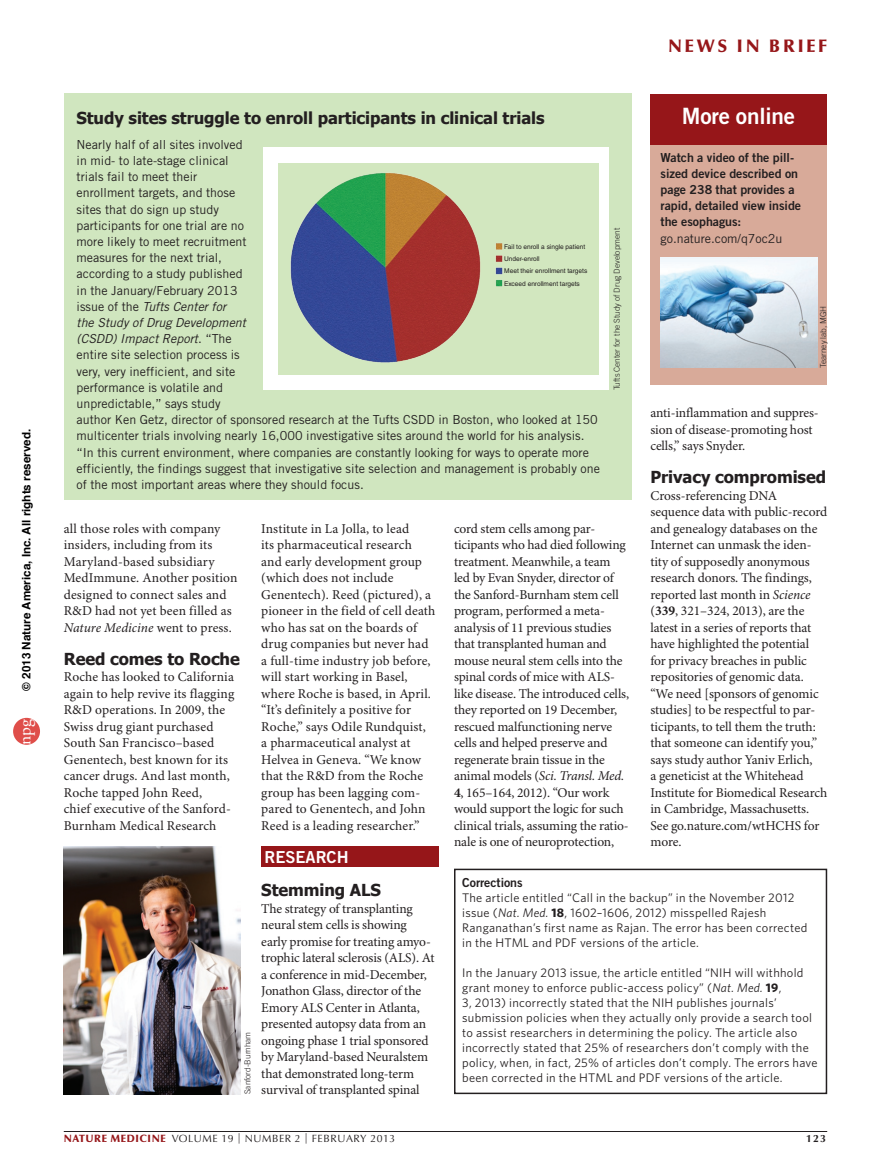
<style>
.page{position:relative;width:891px;height:1175px;background:#fff}
.page>*{position:absolute;margin:0;border:0;box-sizing:border-box;transform-origin:0 0}
.t1{font:22.5px "Trade Gothic LT Std Bd 2";letter-spacing:-.01em;color:#fff}
.t2{font:900 18px "Optima LT Std";letter-spacing:.15em;color:#961619}
.t3{font:17.4px "Adobe Garamond Pro";color:#fff}
.t4{font:700 16.5px "Tahoma";letter-spacing:-.005em;color:#231f20}
.t5{font:16.5px "Trade Gothic LT Std Bd 2";color:#fff}
.t6{font:13.5px/16.5px "Minion Pro";letter-spacing:-.005em;color:#231f20}
.t7{font:12.45px/16.2px "Trade Gothic LT Std";color:#231f20}
.t8{font:12.45px/15px "Whitney";letter-spacing:.02em;color:#231f20}
.t9{font:12.45px/16.2px "Trade Gothic LT Std Bd 2";letter-spacing:-.005em;color:#231f20}
.t10{font:700 11.7px "Helvetica";color:#000}
.t11{font:10.5px "Optima LT Std";letter-spacing:.05em;color:#231f20}
.t12{font:700 10.5px "Optima LT Std";color:#231f20}
.t13{font:300 8.25px "Trade Gothic LT Std";letter-spacing:-.005em;color:#231f20}
.t14{font:6.6px/12.3px "Helvetica LT Std";color:#231f20}
.s1{font-style:italic}
.s2{font-weight:700}
.s3{color:#1f2020}
.s4{font-weight:900;color:#961619}
</style>
<div class="page">
<hr style="left:64px;top:1131px;width:763px;height:1px;background:#231f20">
<div style="left:65px;top:94px;width:567px;height:406px;background:#d0e6bf"></div>
<div style="left:263px;top:147px;width:346px;height:243px;background:#fff"></div>
<div style="left:278px;top:163px;width:320px;height:211px;background:#d2e7bf"></div>
<img style="left:278px;top:172px;width:253px;height:203px">
<div style="left:650px;top:94px;width:177px;height:290px;background:#d8aa99"></div>
<div style="left:650px;top:94px;width:177px;height:50px;background:#961619"></div>
<div style="left:261px;top:846px;width:178px;height:20px;background:#961619"></div>
<img style="left:661px;top:257px;width:157px;height:111px">
<img style="left:64px;top:846px;width:177px;height:248px">
<div style="left:454px;top:868px;width:373px;height:226px;border:2px solid #231f20"></div>
<div style="left:13px;top:718px;width:27px;height:26px;background:#df4e4a;border-radius:50%"></div>
<p class="t10" style="left:17px;top:690px;width:263px;rotate:-90deg">© 2013 Nature America, Inc. All rights reserved.</p>
<p class="t3" style="left:14px;top:744px;width:28px;rotate:-90deg">npg</p>
<h2 class="t2" style="left:668px;top:36px;width:161px">NEWS IN BRIEF</h2>
<h1 class="t1" style="left:682px;top:102px;width:115px">More online</h1>
<p class="t9" style="left:661px;top:149px;width:142px">Watch a video of the pill&shy;sized device described on page 238 that provides a rapid, detailed view inside the esophagus:</p>
<p class="t7" style="left:661px;top:230px;width:123px">go.nature.com/q7oc2u</p>
<p class="t4" style="left:77px;top:106px;width:470px">Study sites struggle to enroll participants in clinical trials</p>
<p class="t7" style="left:77px;top:136px;width:525px">Nearly half of all sites involved<br>in mid- to late-stage clinical<br>trials fail to meet their<br>enrollment targets, and those<br>sites that do sign up study<br>participants for one trial are no<br>more likely to meet recruitment<br>measures for the next trial,<br>according to a study published<br>in the January/February 2013<br>issue of the <span class="s1">Tufts Center for<br>the Study of Drug Development<br>(CSDD) Impact Report</span>. “The<br>entire site selection process is<br>very, very inefficient, and site<br>performance is volatile and<br>unpredictable,” says study<br>author Ken Getz, director of sponsored research at the Tufts CSDD in Boston, who looked at 150 multicenter trials involving nearly 16,000 investigative sites around the world for his analysis. “In this current environment, where companies are constantly looking for ways to operate more efficiently, the findings suggest that investigative site selection and management is probably one of the most important areas where they should focus.</p>
<p class="t13" style="left:612px;top:390px;width:164px;rotate:-90deg">Tufts Center for the Study of Drug Development</p>
<p class="t14" style="left:504px;top:240px;width:85px">Fail to enroll a single patient<br>Under-enroll<br>Meet their enrollment targets<br>Exceed enrollment targets</p>
<p class="t13" style="left:818px;top:368px;width:64px;rotate:-90deg">Tearney lab, MGH</p>
<p class="t6" style="left:650px;top:405px;width:170px">anti-inflammation and suppres&shy;sion of disease-promoting host cells,” says Snyder.</p>
<p class="t4" style="left:650px;top:466px;width:177px">Privacy compromised</p>
<p class="t6" style="left:650px;top:488px;width:178px">Cross-referencing DNA sequence data with public-record and genealogy databases on the<br>Internet can unmask the iden&shy;tity of supposedly anonymous research donors. The findings, reported last month in <span class="s1">Science </span>(<span class="s2">339</span>, 321–324, 2013), are the latest in a series of reports that have highlighted the potential for privacy breaches in public repositories of genomic data. “We need [sponsors of genomic studies] to be respectful to par&shy;ticipants, to tell them the truth: that someone can identify you,” says study author Yaniv Erlich,<br>a geneticist at the Whitehead<br>Institute for Biomedical Research in Cambridge, Massachusetts.<br>See go.nature.com/wtHCHS for more.</p>
<p class="t6" style="left:64px;top:521px;width:175px">all those roles with company insiders, including from its<br>Maryland-based subsidiary<br>MedImmune. Another position designed to connect sales and<br>R&amp;D had not yet been filled as<br><span class="s1">Nature Medicine</span> went to press.</p>
<p class="t4" style="left:64px;top:647px;width:178px">Reed comes to Roche</p>
<p class="t6" style="left:64px;top:669px;width:172px">Roche has looked to California again to help revive its flagging<br>R&amp;D operations. In 2009, the<br>Swiss drug giant purchased<br>South San Francisco–based<br>Genentech, best known for its cancer drugs. And last month,<br>Roche tapped John Reed,<br>chief executive of the Sanford-<br>Burnham Medical Research</p>
<p class="t6" style="left:261px;top:521px;width:176px">Institute in La Jolla, to lead<br>its pharmaceutical research and early development group (which does not include<br>Genentech). Reed (pictured), a pioneer in the field of cell death who has sat on the boards of drug companies but never had a full-time industry job before, will start working in Basel, where Roche is based, in April. “It’s definitely a positive for<br>Roche,” says Odile Rundquist,<br>a pharmaceutical analyst at<br>Helvea in Geneva. “We know that the R&amp;D from the Roche group has been lagging com&shy;pared to Genentech, and John<br>Reed is a leading researcher.”</p>
<p class="t6" style="left:454px;top:521px;width:177px">cord stem cells among par&shy;ticipants who had died following treatment. Meanwhile, a team led by Evan Snyder, <span class="s3">director of the Sanford-Burnham stem cell program,</span> performed a meta&shy;analysis of 11 previous studies that transplanted human and mouse neural stem cells into the spinal cords of mice with ALS&shy;like disease. The introduced cells, they reported on 19 December, rescued malfunctioning nerve cells and helped preserve and regenerate brain tissue in the animal models (<span class="s1">Sci. Transl. Med.<br></span><span class="s2">4</span>, 165–164, 2012). “Our work would support the logic for such clinical trials, assuming the ratio&shy;nale is one of neuroprotection,</p>
<p class="t5" style="left:265px;top:846px;width:12px">researc</p>
<p class="t5" style="left:337px;top:846px;width:13px">h</p>
<p class="t4" style="left:261px;top:878px;width:121px">Stemming ALS</p>
<p class="t6" style="left:261px;top:900px;width:175px">The strategy of transplanting neural stem cells is showing early promise for treating amyo&shy;trophic lateral sclerosis (ALS). At a conference in mid-December,<br>Jonathon Glass, director of the<br>Emory ALS Center in Atlanta, presented autopsy data from an ongoing phase 1 trial sponsored by Maryland-based Neuralstem that demonstrated long-term survival of transplanted spinal</p>
<p class="t9" style="left:462px;top:874px;width:62px">Corrections</p>
<p class="t8" style="left:462px;top:889px;width:347px">The article entitled “Call in the backup” in the November 2012 issue (<span class="s1">Nat. Med.</span> <span class="s2">18</span>, 1602–1606, 2012) misspelled Rajesh Ranganathan’s first name as Rajan. The error has been corrected in the HTML and PDF versions of the article.</p>
<p class="t8" style="left:462px;top:964px;width:357px">In the January 2013 issue, the article entitled “NIH will withhold grant money to enforce public-access policy” (<span class="s1">Nat. Med.</span> <span class="s2">19</span>,<br>3, 2013) incorrectly stated that the NIH publishes journals’ submission policies when they actually only provide a search tool to assist researchers in determining the policy. The article also incorrectly stated that 25% of researchers don’t comply with the policy, when, in fact, 25% of articles don’t comply. The errors have been corrected in the HTML and PDF versions of the article.</p>
<p class="t13" style="left:243px;top:1094px;width:64px;rotate:-90deg">Sanford-Burnham</p>
<p class="t11" style="left:64px;top:1132px;width:333px"><span class="s4">NATURE MEDICINE</span> VOLUME 19 | NUMBER 2 | FEBRUARY 2013</p>
<p class="t12" style="left:806px;top:1132px;width:21px">123</p>
</div>
